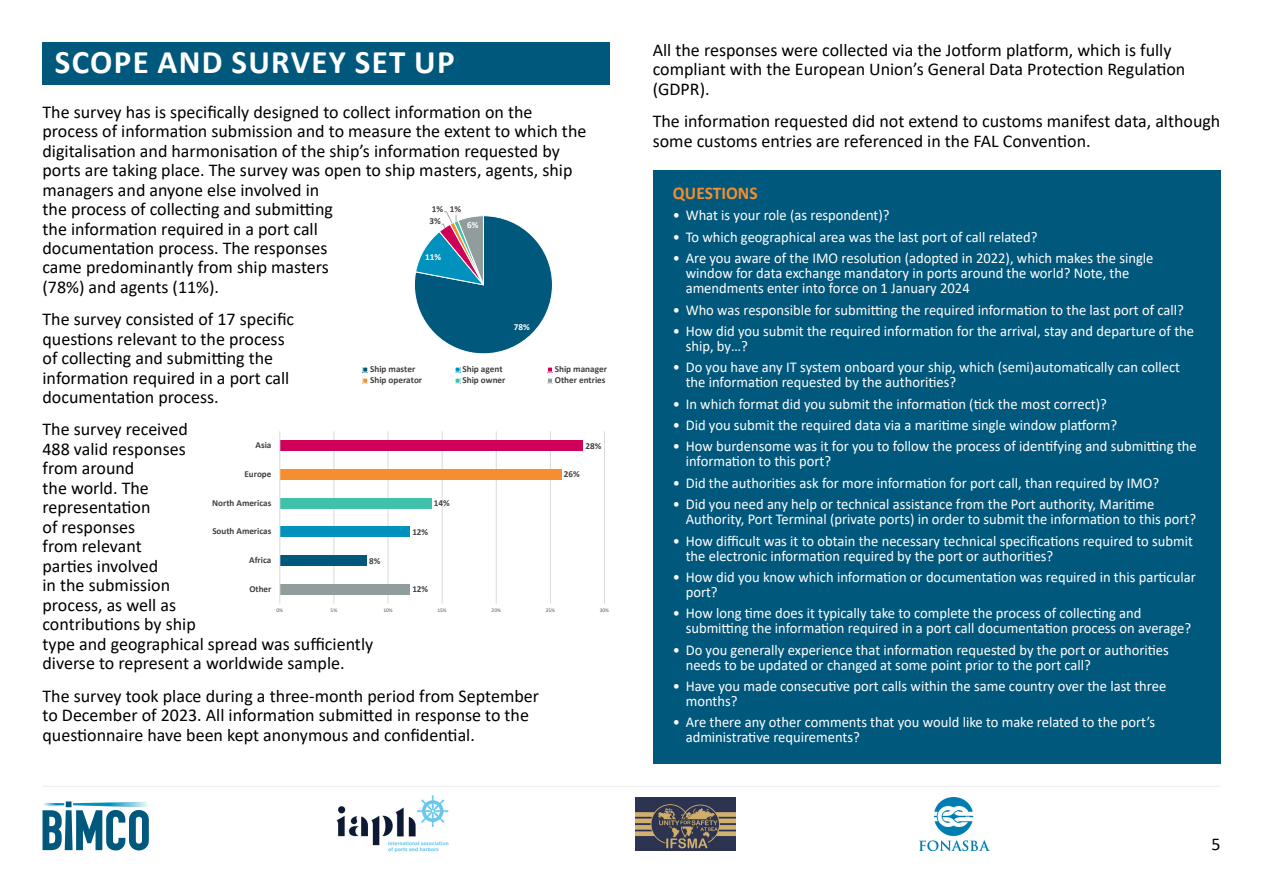
<style>
.page{position:relative;width:1263px;height:893px;background:#fff}
.page>*{position:absolute;margin:0;border:0;box-sizing:border-box;transform-origin:0 0}
.t1{font:700 33px "Calibri";letter-spacing:.04em;color:#fff}
.t2{font:18px/19.5px "Calibri";color:#000}
.t3{font:700 18px "Calibri";color:#f68d2e}
.t4{font:15px/15px "Calibri";color:#fff}
.t5{font:700 9.15px "Calibri";color:#404040}
.t6{font:700 9.15px "Calibri";color:#fff}
.t7{font:5.4px "Calibri";letter-spacing:.005em;color:#595959}
</style>
<div class="page">
<svg style="left:43px;top:801px;width:106px;height:49px"></svg>
<hr style="left:43px;top:786px;width:1177px;height:1px;background:#919d9d">
<img style="left:336px;top:795px;width:113px;height:57px">
<img style="left:635px;top:797px;width:100px;height:53px">
<img style="left:920px;top:797px;width:69px;height:53px">
<div style="left:43px;top:43px;width:567px;height:42px;background:#00587c"></div>
<div style="left:653px;top:170px;width:567px;height:593px;background:#00587c"></div>
<svg style="left:414px;top:211px;width:139px;height:143px"></svg>
<svg style="left:362px;top:367px;width:6px;height:5px"></svg>
<svg style="left:455px;top:367px;width:5px;height:5px"></svg>
<svg style="left:547px;top:367px;width:5px;height:5px"></svg>
<svg style="left:362px;top:378px;width:6px;height:6px"></svg>
<svg style="left:455px;top:378px;width:5px;height:6px"></svg>
<svg style="left:547px;top:378px;width:6px;height:6px"></svg>
<hr style="left:334px;top:431px;width:1px;height:172px;background:#d9d9d9">
<hr style="left:388px;top:431px;width:1px;height:172px;background:#d9d9d9">
<hr style="left:442px;top:431px;width:1px;height:172px;background:#d9d9d9">
<hr style="left:496px;top:431px;width:1px;height:172px;background:#d9d9d9">
<hr style="left:550px;top:431px;width:1px;height:172px;background:#d9d9d9">
<hr style="left:604px;top:431px;width:1px;height:172px;background:#d9d9d9">
<div style="left:280px;top:584px;width:130px;height:10px;background:#919d9d"></div>
<div style="left:280px;top:527px;width:130px;height:10px;background:#0092bc"></div>
<div style="left:280px;top:498px;width:151px;height:10px;background:#40c1ac"></div>
<div style="left:280px;top:469px;width:281px;height:10px;background:#f68d2e"></div>
<div style="left:280px;top:440px;width:303px;height:11px;background:#ce0058"></div>
<div style="left:280px;top:555px;width:86px;height:11px;background:#00587c"></div>
<hr style="left:280px;top:431px;width:1px;height:172px;background:#d9d9d9">
<h1 class="t1" style="left:55px;top:39px;width:401px">SCOPE AND SURVEY SET UP</h1>
<p class="t2" style="left:43px;top:101px;width:545px">The survey has is specifically designed to collect information on the process of information submission and to measure the extent to which the digitalisation and harmonisation of the ship’s information requested by ports are taking place. The survey was open to ship masters, agents, ship managers and anyone else involved in<br>the process of collecting and submitting<br>the information required in a port call<br>documentation process. The responses<br>came predominantly from ship masters<br>(78%) and agents (11%).</p>
<p class="t2" style="left:43px;top:309px;width:253px">The survey consisted of 17 specific questions relevant to the process of collecting and submitting the information required in a port call documentation process.</p>
<p class="t2" style="left:43px;top:419px;width:332px">The survey received<br>488 valid responses<br>from around<br>the world. The<br>representation<br>of responses<br>from relevant<br>parties involved<br>in the submission<br>process, as well as<br>contributions by ship<br>type and geographical spread was sufficiently diverse to represent a worldwide sample.</p>
<p class="t2" style="left:43px;top:685px;width:498px">The survey took place during a three-month period from September to December of 2023. All information submitted in response to the questionnaire have been kept anonymous and confidential.</p>
<p class="t5" style="left:432px;top:202px;width:31px">1% 1%</p>
<p class="t5" style="left:429px;top:215px;width:13px">3%</p>
<p class="t6" style="left:467px;top:219px;width:13px">6%</p>
<p class="t6" style="left:425px;top:250px;width:18px">11%</p>
<p class="t6" style="left:514px;top:321px;width:18px">78%</p>
<p class="t5" style="left:370px;top:363px;width:47px">Ship master</p>
<p class="t5" style="left:462px;top:363px;width:42px">Ship agent</p>
<p class="t5" style="left:555px;top:363px;width:54px">Ship manager</p>
<p class="t5" style="left:370px;top:374px;width:54px">Ship operator</p>
<p class="t5" style="left:462px;top:374px;width:45px">Ship owner</p>
<p class="t5" style="left:555px;top:374px;width:52px">Other entries</p>
<p class="t5" style="left:256px;top:439px;width:17px">Asia</p>
<p class="t5" style="left:585px;top:439px;width:17px">28%</p>
<p class="t5" style="left:244px;top:467px;width:28px">Europe</p>
<p class="t5" style="left:564px;top:468px;width:17px">26%</p>
<p class="t5" style="left:212px;top:496px;width:61px">North Americas</p>
<p class="t5" style="left:434px;top:497px;width:17px">14%</p>
<p class="t5" style="left:212px;top:525px;width:61px">South Americas</p>
<p class="t5" style="left:412px;top:525px;width:17px">12%</p>
<p class="t5" style="left:249px;top:554px;width:24px">Africa</p>
<p class="t5" style="left:369px;top:554px;width:13px">8%</p>
<p class="t5" style="left:249px;top:582px;width:24px">Other</p>
<p class="t5" style="left:412px;top:583px;width:17px">12%</p>
<p class="t7" style="left:276px;top:607px;width:8px">0%</p>
<p class="t7" style="left:331px;top:607px;width:8px">5%</p>
<p class="t7" style="left:383px;top:607px;width:11px">10%</p>
<p class="t7" style="left:437px;top:607px;width:11px">15%</p>
<p class="t7" style="left:491px;top:607px;width:11px">20%</p>
<p class="t7" style="left:546px;top:607px;width:11px">25%</p>
<p class="t7" style="left:600px;top:607px;width:11px">30%</p>
<p class="t2" style="left:653px;top:40px;width:534px">All the responses were collected via the Jotform platform, which is fully compliant with the European Union’s General Data Protection Regulation (GDPR).</p>
<p class="t2" style="left:653px;top:111px;width:569px">The information requested did not extend to customs manifest data, although some customs entries are referenced in the FAL Convention.</p>
<p class="t3" style="left:673px;top:180px;width:86px">QUESTIONS</p>
<p class="t4" style="left:673px;top:208px;width:218px">• What is your role (as respondent)?</p>
<p class="t4" style="left:673px;top:229px;width:366px">• To which geographical area was the last port of call related?</p>
<p class="t4" style="left:686px;top:250px;width:469px;text-indent:-13px">• Are you aware of the IMO resolution (adopted in 2022), which makes the single window for data exchange mandatory in ports around the world? Note, the amendments enter into force on 1 January 2024</p>
<p class="t4" style="left:673px;top:302px;width:512px">• Who was responsible for submitting the required information to the last port of call?</p>
<p class="t4" style="left:686px;top:323px;width:510px;text-indent:-13px">• How did you submit the required information for the arrival, stay and departure of the ship, by…?</p>
<p class="t4" style="left:686px;top:359px;width:496px;text-indent:-13px">• Do you have any IT system onboard your ship, which (semi)automatically can collect the information requested by the authorities?</p>
<p class="t4" style="left:673px;top:396px;width:435px">• In which format did you submit the information (tick the most correct)?</p>
<p class="t4" style="left:673px;top:417px;width:446px">• Did you submit the required data via a maritime single window platform?</p>
<p class="t4" style="left:686px;top:439px;width:513px;text-indent:-13px">• How burdensome was it for you to follow the process of identifying and submitting the information to this port?</p>
<p class="t4" style="left:673px;top:475px;width:488px">• Did the authorities ask for more information for port call, than required by IMO?</p>
<p class="t4" style="left:686px;top:496px;width:512px;text-indent:-13px">• Did you need any help or technical assistance from the Port authority, Maritime<br>Authority, Port Terminal (private ports) in order to submit the information to this port?</p>
<p class="t4" style="left:686px;top:533px;width:509px;text-indent:-13px">• How difficult was it to obtain the necessary technical specifications required to submit the electronic information required by the port or authorities?</p>
<p class="t4" style="left:686px;top:569px;width:512px;text-indent:-13px">• How did you know which information or documentation was required in this particular port?</p>
<p class="t4" style="left:686px;top:605px;width:507px;text-indent:-13px">• How long time does it typically take to complete the process of collecting and submitting the information required in a port call documentation process on average?</p>
<p class="t4" style="left:686px;top:642px;width:485px;text-indent:-13px">• Do you generally experience that information requested by the port or authorities needs to be updated or changed at some point prior to the port call?</p>
<p class="t4" style="left:686px;top:678px;width:482px;text-indent:-13px">• Have you made consecutive port calls within the same country over the last three months?</p>
<p class="t4" style="left:686px;top:715px;width:471px;text-indent:-13px">• Are there any other comments that you would like to make related to the port’s administrative requirements?</p>
<p class="t2" style="left:1211px;top:834px;width:11px">5</p>
</div>
